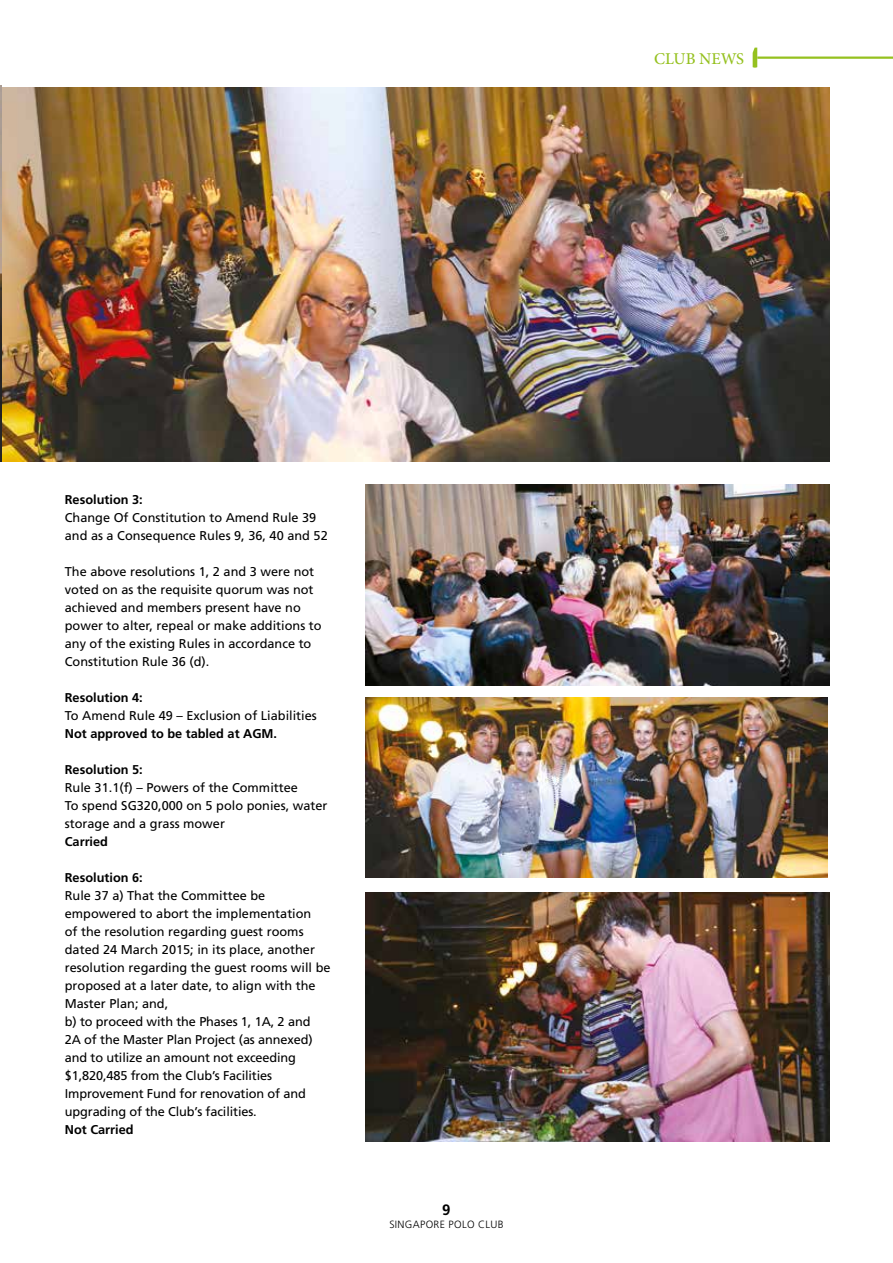
<style>
.page{position:relative;width:893px;height:1263px;background:#fff}
.page>*{position:absolute;margin:0;border:0;box-sizing:border-box;transform-origin:0 0}
.t1{font:500 16.5px "Minion Pro";letter-spacing:-.005em;color:#95c11f}
.t2{font:700 15px "Frutiger LT Std";color:#000}
.t3{font:12.75px/18px "Frutiger LT Std";color:#000}
.t4{font:700 12.75px "Frutiger LT Std";color:#000}
.t5{font:300 10.5px "Frutiger LT Std";letter-spacing:.03em;color:#000}
</style>
<div class="page">
<img style="left:366px;top:892px;width:464px;height:250px">
<img style="left:366px;top:697px;width:462px;height:181px">
<img style="left:2px;top:87px;width:828px;height:374px">
<img style="left:366px;top:484px;width:464px;height:201px">
<img style="left:0;top:85px;width:2px;height:376px">
<svg style="left:753px;top:48px;width:4px;height:20px"></svg>
<hr style="left:757px;top:57px;width:136px;height:2px;background:#95c11f">
<p class="t1" style="left:654px;top:47px;width:91px">CLUB NEWS</p>
<p class="t4" style="left:65px;top:492px;width:79px">Resolution 3:</p>
<p class="t3" style="left:65px;top:509px;width:264px">Change Of Constitution to Amend Rule 39 and as a Consequence Rules 9, 36, 40 and 52</p>
<p class="t3" style="left:65px;top:563px;width:258px">The above resolutions 1, 2 and 3 were not voted on as the requisite quorum was not achieved and members present have no power to alter, repeal or make additions to any of the existing Rules in accordance to Constitution Rule 36 (d).</p>
<p class="t4" style="left:65px;top:690px;width:79px">Resolution 4:</p>
<p class="t3" style="left:65px;top:707px;width:254px">To Amend Rule 49 – Exclusion of Liabilities</p>
<p class="t4" style="left:65px;top:726px;width:214px">Not approved to be tabled at AGM.</p>
<p class="t4" style="left:65px;top:762px;width:79px">Resolution 5:</p>
<p class="t3" style="left:65px;top:779px;width:264px">Rule 31.1(f) – Powers of the Committee<br>To spend SG320,000 on 5 polo ponies, water storage and a grass mower</p>
<p class="t4" style="left:65px;top:834px;width:45px">Carried</p>
<p class="t4" style="left:65px;top:870px;width:79px">Resolution 6:</p>
<p class="t3" style="left:65px;top:887px;width:267px">Rule 37 a) That the Committee be empowered to abort the implementation<br>of the resolution regarding guest rooms dated 24 March 2015; in its place, another resolution regarding the guest rooms will be proposed at a later date, to align with the Master Plan; and,<br>b) to proceed with the Phases 1, 1A, 2 and<br>2A of the Master Plan Project (as annexed) and to utilize an amount not exceeding $1,820,485 from the Club’s Facilities Improvement Fund for renovation of and upgrading of the Club’s facilities.</p>
<p class="t4" style="left:65px;top:1122px;width:70px">Not Carried</p>
<p class="t2" style="left:442px;top:1201px;width:10px">9</p>
<p class="t5" style="left:389px;top:1218px;width:116px">SINGAPORE POLO CLUB</p>
</div>
